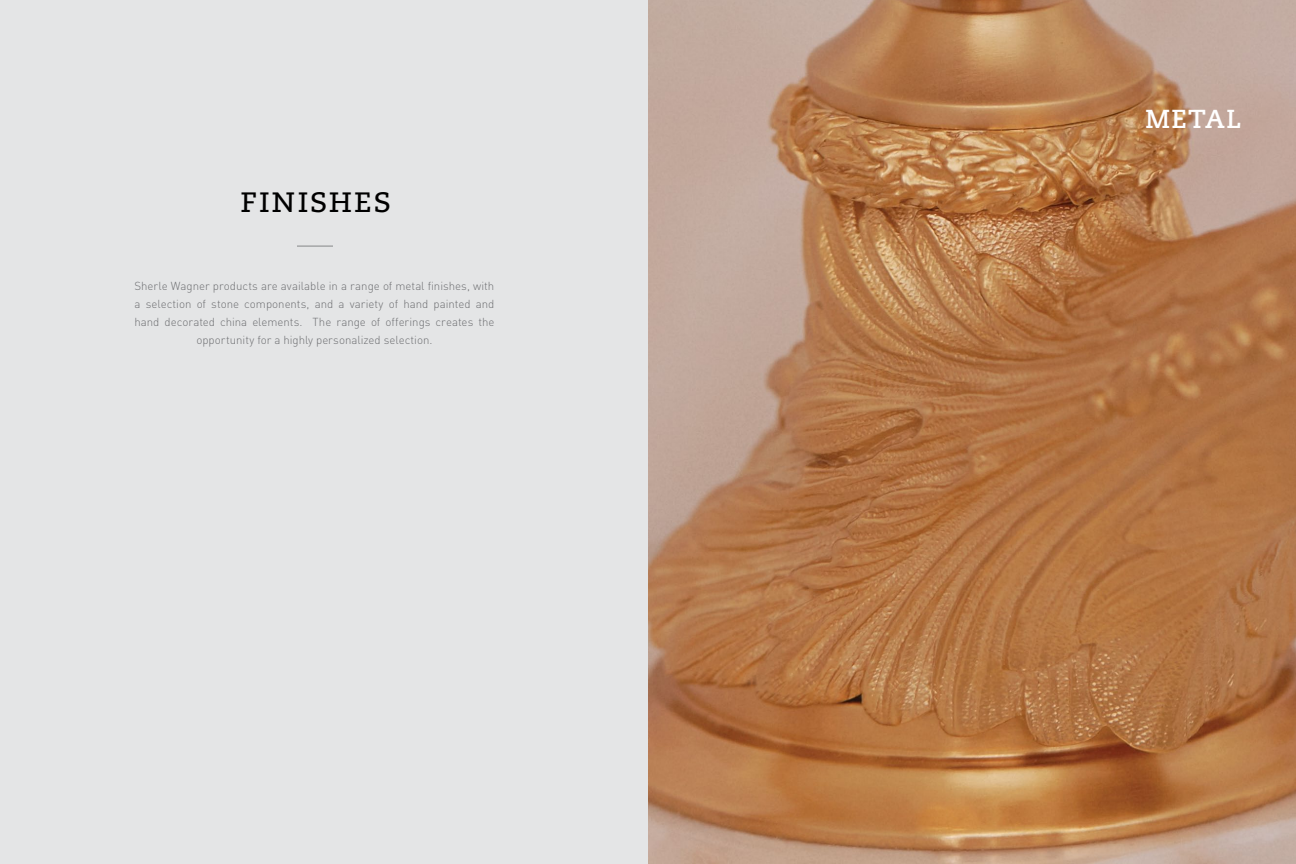
<style>
.page{position:relative;width:1296px;height:864px;background:#e4e5e6}
.page>*{position:absolute;margin:0;border:0;box-sizing:border-box;transform-origin:0 0}
.t1{font:36px "Caecilia Roman SC";letter-spacing:.035em;color:#000}
.t2{font:700 26px "Caecilia";letter-spacing:.05em;color:#fff}
.t3{font:300 11.5px/18px "DIN Pro";letter-spacing:-.005em;color:#6d6e71;text-align:center}
</style>
<div class="page">
<img style="left:648px;top:0;width:648px;height:864px">
<hr style="left:297px;top:246px;width:36px;height:1px;background:#848688">
<h1 class="t1" style="left:240px;top:179px;width:153px">finishes</h1>
<p class="t3" style="left:134px;top:276px;width:361px">Sherle Wagner products are available in a range of metal finishes, with a selection of stone components, and a variety of hand painted and hand decorated china elements. The range of offerings creates the opportunity for a highly personalized selection.</p>
<h2 class="t2" style="left:1146px;top:104px;width:98px">METAL</h2>
</div>
